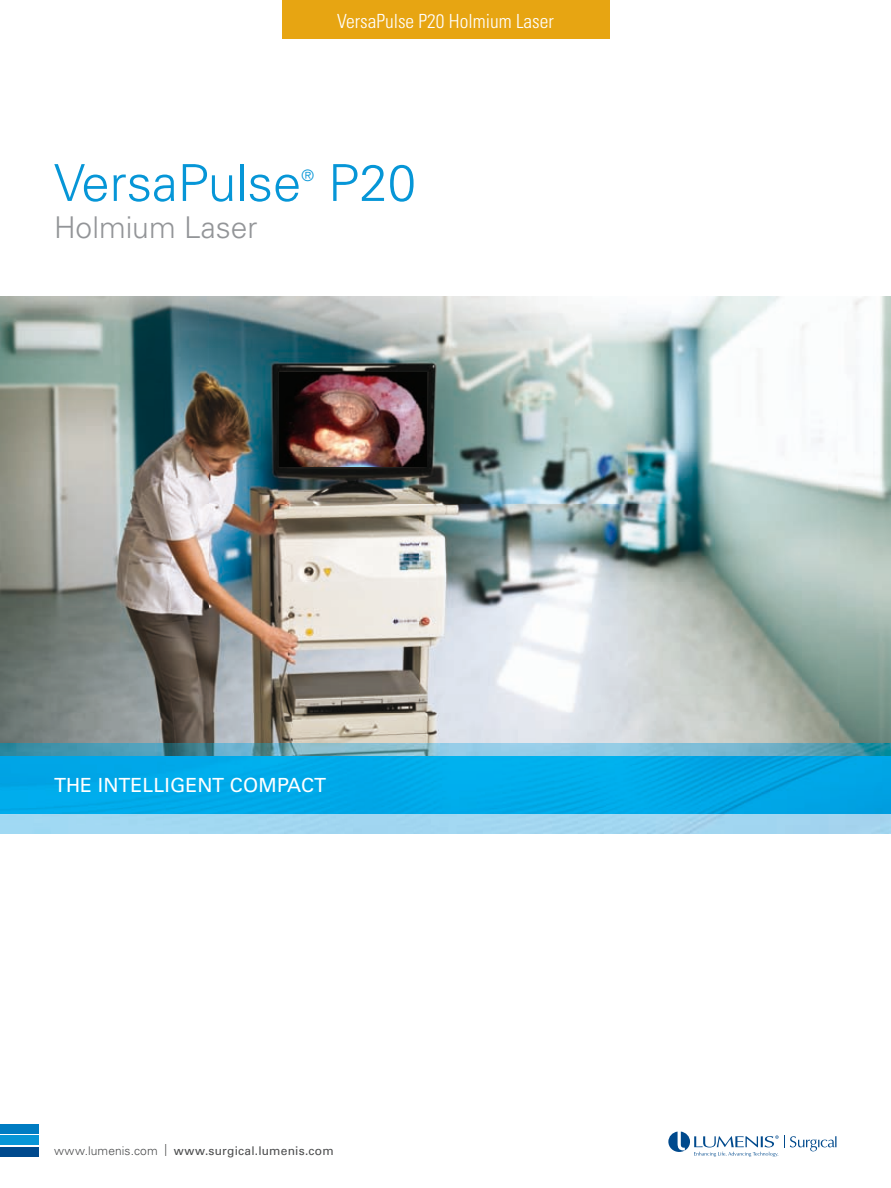
<style>
.page{position:relative;width:891px;height:1188px;background:#fff}
.page>*{position:absolute;margin:0;border:0;box-sizing:border-box;transform-origin:0 0}
.t1{font:300 51px "Univers";color:#0696d7}
.t2{font:300 30px "Univers";color:#939598}
.t3{font:300 condensed 19.5px "Univers";color:#fff}
.t4{font:19.5px "Univers";letter-spacing:.01em;color:#fff}
.t5{font:300 15.75px "Univers";color:#0696d7}
.t6{font:12px "Univers";letter-spacing:.015em;color:#4b4c4d}
.s1{font-weight:300}
</style>
<div class="page">
<img style="left:0;top:297px;width:839px;height:447px">
<img style="left:839px;top:297px;width:52px;height:447px">
<img style="left:0;top:744px;width:891px;height:89px">
<div style="left:282px;top:0;width:327px;height:39px;background:#e7a512"></div>
<div style="left:0;top:1124px;width:38px;height:10px;background:#007cc2"></div>
<div style="left:0;top:1136px;width:38px;height:9px;background:#0696d7"></div>
<div style="left:0;top:1147px;width:38px;height:10px;background:#004a8d"></div>
<img style="left:0;top:756px;width:891px;height:57px">
<svg style="left:668px;top:1132px;width:168px;height:25px"></svg>
<img style="left:279px;top:372px;width:148px;height:95px">
<h3 class="t3" style="left:337px;top:9px;width:218px">VersaPulse P20 Holmium Laser</h3>
<h1 class="t1" style="left:54px;top:152px;width:249px">VersaPulse</h1>
<h3 class="t5" style="left:301px;top:166px;width:14px">®</h3>
<h1 class="t1" style="left:328px;top:152px;width:89px">P20</h1>
<h2 class="t2" style="left:54px;top:210px;width:205px">Holmium Laser</h2>
<h3 class="t4" style="left:54px;top:774px;width:274px">THE INTELLIGENT COMPACT</h3>
<p class="t6" style="left:54px;top:1143px;width:281px"><span class="s1">www.lumenis.com |</span> www.surgical.lumenis.com</p>
</div>
